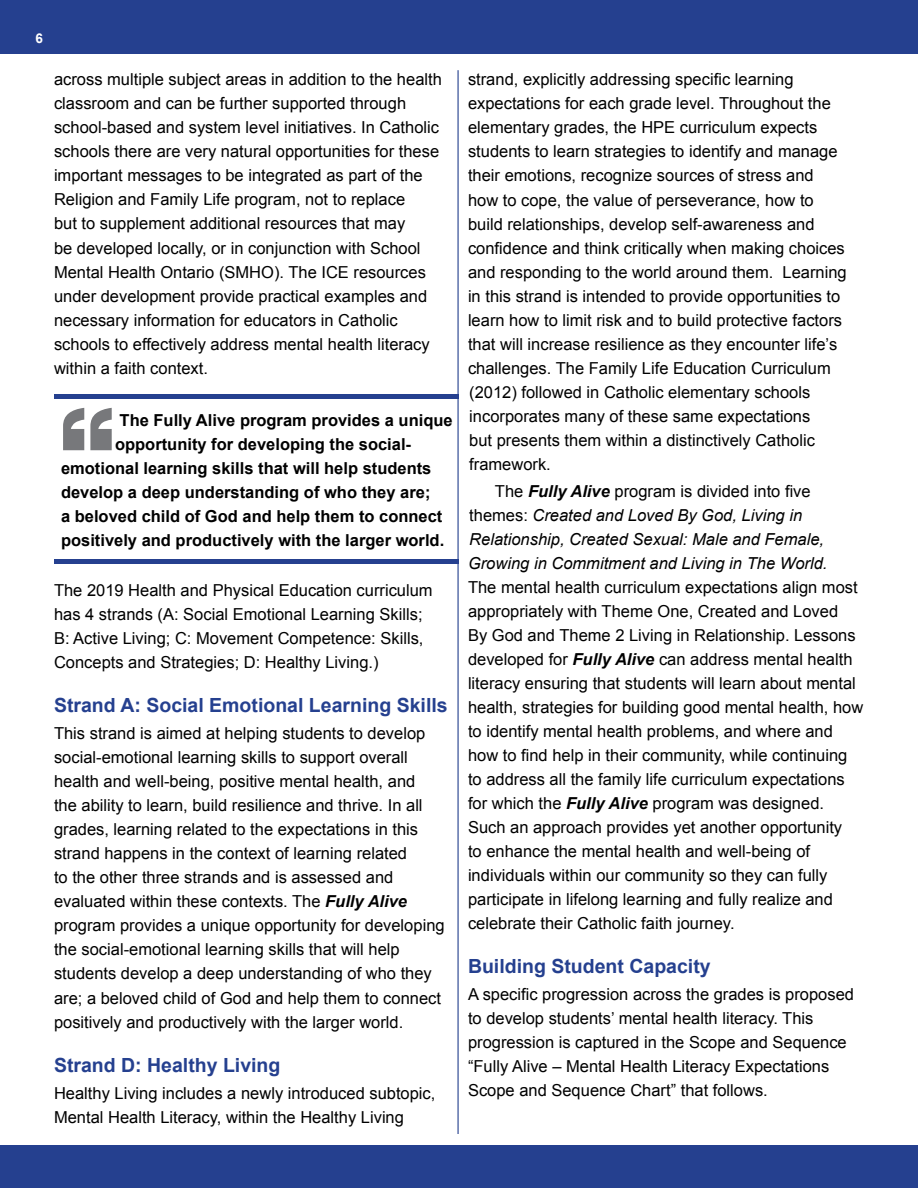
<style>
.page{position:relative;width:918px;height:1188px;background:#fff}
.page>*{position:absolute;margin:0;border:0;box-sizing:border-box;transform-origin:0 0}
.t1{font:700 153px "Myanmar Sangam MN";color:#77787b}
.t2{font:700 19.5px "Arial";color:#25408f}
.t3{font:16.5px/24px "Arial";color:#000}
.t4{font:700 16.5px "Arial";color:#000}
.t5{font:italic 16.5px/24px "Arial";color:#000}
.t6{font:700 13.5px "Arial";color:#fff}
.s1{font-weight:700;font-style:italic}
.s2{font-style:normal}
.s3{font-weight:700}
</style>
<div class="page">
<div style="left:0;top:0;width:918px;height:54px;background:#25408f"></div>
<div style="left:0;top:1146px;width:918px;height:42px;background:#25408f"></div>
<hr style="left:458px;top:70px;width:1px;height:1064px;background:#25408f">
<div style="left:54px;top:394px;width:404px;height:5px;background:#25408f"></div>
<div style="left:54px;top:559px;width:404px;height:5px;background:#25408f"></div>
<p class="t6" style="left:36px;top:29px;width:9px">6</p>
<p class="t3" style="left:54px;top:68px;width:389px">across multiple subject areas in addition to the health classroom and can be further supported through school-based and system level initiatives. In Catholic schools there are very natural opportunities for these important messages to be integrated as part of the Religion and Family Life program, not to replace<br>but to supplement additional resources that may<br>be developed locally, or in conjunction with School Mental Health Ontario (SMHO). The ICE resources under development provide practical examples and necessary information for educators in Catholic schools to effectively address mental health literacy within a faith context.</p>
<h1 class="t1" style="left:61px;top:373px;width:55px">“</h1>
<p class="t4" style="left:120px;top:409px;width:335px">The Fully Alive program provides a unique</p>
<p class="t4" style="left:115px;top:433px;width:298px">opportunity for developing the social-</p>
<p class="t4" style="left:61px;top:457px;width:372px">emotional learning skills that will help students</p>
<p class="t4" style="left:61px;top:481px;width:371px">develop a deep understanding of who they are;</p>
<p class="t4" style="left:61px;top:505px;width:383px">a beloved child of God and help them to connect</p>
<p class="t4" style="left:61px;top:529px;width:385px">positively and productively with the larger world.</p>
<p class="t3" style="left:54px;top:578px;width:380px">The 2019 Health and Physical Education curriculum has 4 strands (A: Social Emotional Learning Skills; B: Active Living; C: Movement Competence: Skills, Concepts and Strategies; D: Healthy Living.)</p>
<p class="t2" style="left:54px;top:692px;width:395px">Strand A: Social Emotional Learning Skills</p>
<p class="t3" style="left:54px;top:722px;width:392px">This strand is aimed at helping students to develop social-emotional learning skills to support overall health and well-being, positive mental health, and<br>the ability to learn, build resilience and thrive. In all grades, learning related to the expectations in this strand happens in the context of learning related<br>to the other three strands and is assessed and evaluated within these contexts. The <span class="s1">Fully Alive </span>program provides a unique opportunity for developing the social-emotional learning skills that will help students develop a deep understanding of who they are; a beloved child of God and help them to connect positively and productively with the larger world.</p>
<p class="t2" style="left:54px;top:1052px;width:228px">Strand D: Healthy Living</p>
<p class="t3" style="left:54px;top:1081px;width:383px">Healthy Living includes a newly introduced subtopic,<br>Mental Health Literacy, within the Healthy Living</p>
<p class="t3" style="left:468px;top:68px;width:380px">strand, explicitly addressing specific learning expectations for each grade level. Throughout the elementary grades, the HPE curriculum expects students to learn strategies to identify and manage their emotions, recognize sources of stress and how to cope, the value of perseverance, how to build relationships, develop self-awareness and confidence and think critically when making choices and responding to the world around them. Learning in this strand is intended to provide opportunities to learn how to limit risk and to build protective factors that will increase resilience as they encounter life’s challenges. The Family Life Education Curriculum (2012) followed in Catholic elementary schools incorporates many of these same expectations<br>but presents them within a distinctively Catholic framework.</p>
<p class="t5" style="left:468px;top:479px;width:361px;text-indent:27px"><span class="s2">The</span> <span class="s3">Fully Alive</span> <span class="s2">program is divided into five themes:</span> Created and Loved By God, Living in Relationship, Created Sexual: Male and Female, Growing in Commitment and Living in The World.</p>
<p class="t3" style="left:468px;top:575px;width:397px">The mental health curriculum expectations align most appropriately with Theme One, Created and Loved<br>By God and Theme 2 Living in Relationship. Lessons developed for <span class="s1">Fully Alive</span> can address mental health literacy ensuring that students will learn about mental health, strategies for building good mental health, how to identify mental health problems, and where and how to find help in their community, while continuing to address all the family life curriculum expectations for which the <span class="s1">Fully Alive</span> program was designed.<br>Such an approach provides yet another opportunity<br>to enhance the mental health and well-being of individuals within our community so they can fully participate in lifelong learning and fully realize and celebrate their Catholic faith journey.</p>
<p class="t2" style="left:468px;top:953px;width:244px">Building Student Capacity</p>
<p class="t3" style="left:468px;top:983px;width:388px">A specific progression across the grades is proposed to develop students’ mental health literacy. This progression is captured in the Scope and Sequence “Fully Alive – Mental Health Literacy Expectations Scope and Sequence Chart” that follows.</p>
</div>
